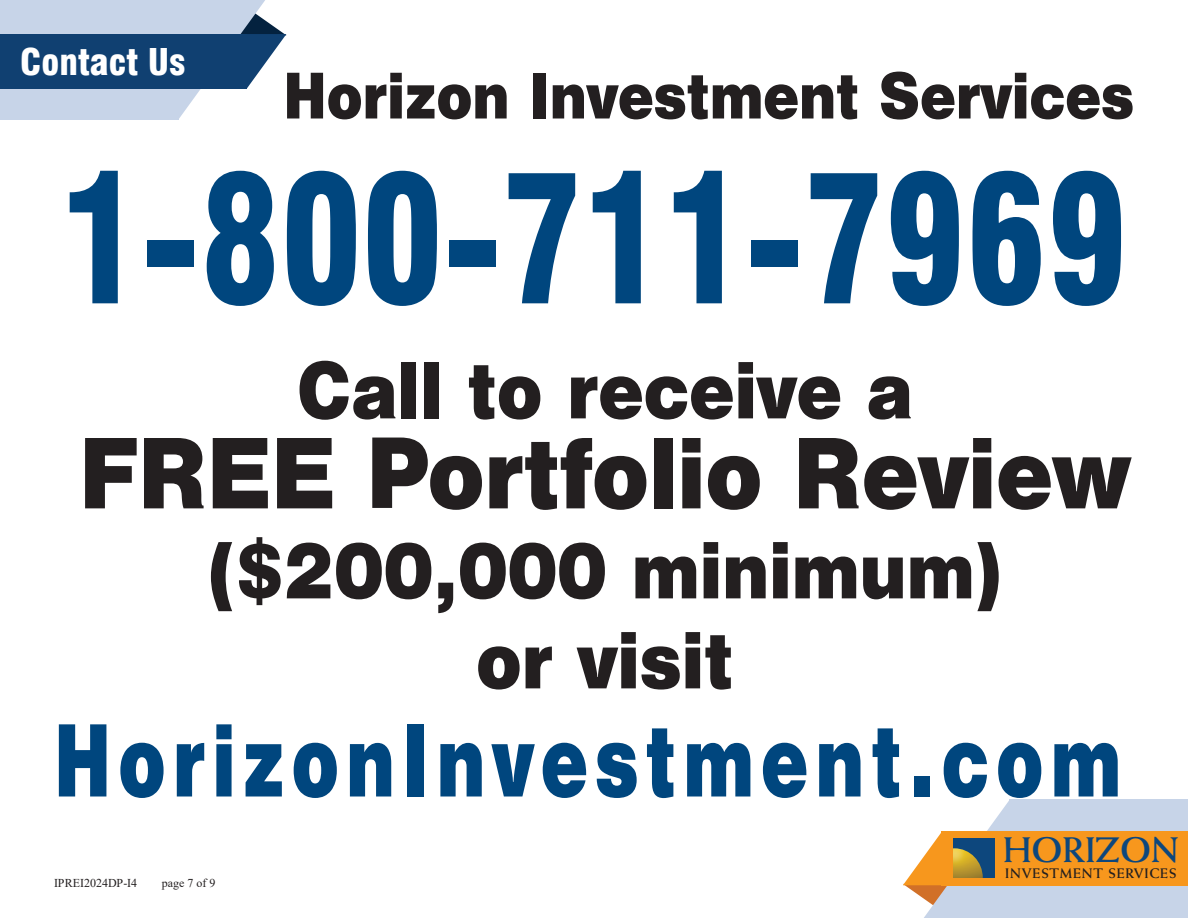
<style>
.page{position:relative;width:1188px;height:918px;background:#fff}
.page>*{position:absolute;margin:0;border:0;box-sizing:border-box;transform-origin:0 0}
.t1{font:900 condensed 175.2px "Swiss 721 BT";color:#00467e;scale:.86 1}
.t2{font:92.25px "Swiss 721 BT Black No 2";letter-spacing:.1em;color:#00467e;scale:.77 1}
.t3{font:90px "Swiss 721 BT Black No 2";color:#231f20;scale:.95 1}
.t4{font:72px/90px "Swiss 721 BT Black No 2";color:#231f20;text-align:center;scale:.95 1}
.t5{font:58.5px "Swiss 721 BT Black No 2";color:#231f20;scale:.92 1}
.t6{font:900 condensed 36px "Swiss 721 BT";color:#fff}
.t7{font:700 35.7px "Weiss";color:#0d477d}
.t8{font:700 13.8px "Weiss";letter-spacing:.06em;color:#231f20}
.t9{font:12px "Times New Roman";color:#231f20}
</style>
<div class="page">
<div style="left:1010px;top:799px;width:178px;height:119px;background:#c7d4e8"></div>
<div style="left:941px;top:831px;width:247px;height:54px;background:#f7971d"></div>
<svg style="left:903px;top:799px;width:107px;height:119px"></svg>
<div style="left:0;top:0;width:178px;height:120px;background:#c7d4e8"></div>
<div style="left:0;top:34px;width:247px;height:55px;background:#104071"></div>
<svg style="left:178px;top:0;width:108px;height:120px"></svg>
<div style="left:953px;top:838px;width:42px;height:39px;background:#0d477d"></div>
<img style="left:953px;top:848px;width:30px;height:29px">
<p class="t6" style="left:20px;top:44px;width:167px">Contact Us</p>
<p class="t5" style="left:283px;top:64px;width:926px">Horizon Investment Services</p>
<h1 class="t1" style="left:60px;top:154px;width:1244px">1-800-711-7969</h1>
<p class="t4" style="left:297px;top:352px;width:649px">Call to receive a</p>
<p class="t3" style="left:79px;top:424px;width:1108px">FREE Portfolio Review</p>
<p class="t4" style="left:207px;top:532px;width:838px">($200,000 minimum) or visit</p>
<p class="t2" style="left:54px;top:710px;width:1388px">HorizonInvestment.com</p>
<p class="t9" style="left:54px;top:877px;width:85px">IPREI2024DP-I4</p>
<p class="t9" style="left:162px;top:877px;width:55px">page 7 of 9</p>
<p class="t7" style="left:1003px;top:837px;width:177px">HORIZON</p>
<p class="t8" style="left:1005px;top:868px;width:173px">INVESTMENT SERVICES</p>
</div>
